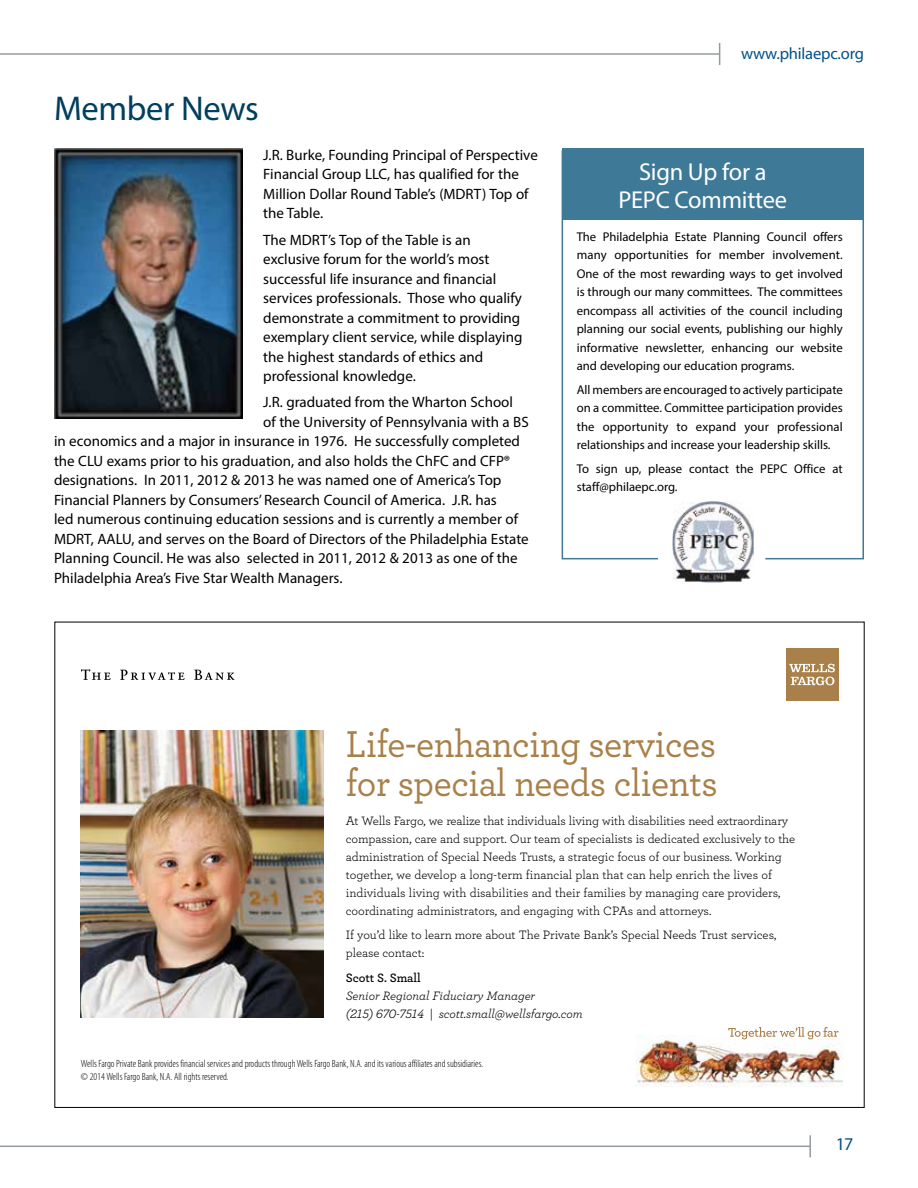
<style>
.page{position:relative;width:918px;height:1188px;background:#fff}
.page>*{position:absolute;margin:0;border:0;box-sizing:border-box;transform-origin:0 0}
.t1{font:500 39.15px/39.2px "Archer";letter-spacing:-.01em;color:#a98049;scale:.95 1}
.t2{font:34.5px "Myriad Pro";letter-spacing:-.01em;color:#003f5f}
.t3{font:24.45px/27.8px "Myriad Pro";letter-spacing:-.01em;color:#fff;text-align:center}
.t4{font:18px "Myriad";color:#005288}
.t5{font:16.5px "Myriad";letter-spacing:-.01em;color:#005288}
.t6{font:15px/19.5px "Myriad Pro";color:#000}
.t7{font:12.75px/18.5px "Myriad Pro";color:#000;text-align:justify}
.t8{font:12.75px/18px "Archer";letter-spacing:-.005em;color:#000}
.t9{font:italic 12.75px/18px "Archer";letter-spacing:-.005em;color:#000}
.t10{font:600 12.75px "Archer";letter-spacing:-.015em;color:#000}
.t11{font:300 condensed 10.5px/12.8px "Myriad Pro";color:#000}
</style>
<div class="page">
<hr style="left:0;top:1146px;width:811px;height:1px;background:#949ca1">
<hr style="left:809px;top:1135px;width:2px;height:22px;background:#949ca1">
<hr style="left:0;top:53px;width:720px;height:2px;background:#949ca1">
<svg style="left:719px;top:43px;width:1px;height:22px"></svg>
<div style="left:562px;top:150px;width:302px;height:409px;border:2px solid #3e7998"></div>
<div style="left:562px;top:148px;width:302px;height:72px;background:#3e7998"></div>
<div style="left:656px;top:492px;width:112px;height:104px;background:#fff;border-radius:50%"></div>
<img style="left:673px;top:501px;width:81px;height:81px">
<img style="left:55px;top:148px;width:187px;height:270px">
<div style="left:786px;top:648px;width:53px;height:53px;background:#a98049"></div>
<svg style="left:789px;top:664px;width:46px;height:21px"></svg>
<img style="left:636px;top:1036px;width:207px;height:51px">
<svg style="left:728px;top:1027px;width:111px;height:12px"></svg>
<svg style="left:81px;top:669px;width:30px;height:11px"></svg>
<svg style="left:120px;top:670px;width:65px;height:10px"></svg>
<svg style="left:194px;top:670px;width:40px;height:10px"></svg>
<img style="left:81px;top:731px;width:242px;height:287px">
<h2 class="t2" style="left:54px;top:88px;width:206px">Member News</h2>
<p class="t6" style="left:263px;top:145px;width:276px">J.R. Burke, Founding Principal of Perspective Financial Group LLC, has qualified for the Million Dollar Round Table’s (MDRT) Top of the Table.</p>
<p class="t6" style="left:263px;top:229px;width:261px">The MDRT’s Top of the Table is an exclusive forum for the world’s most successful life insurance and financial services professionals. Those who qualify demonstrate a commitment to providing exemplary client service, while displaying the highest standards of ethics and professional knowledge.</p>
<p class="t6" style="left:263px;top:392px;width:251px">J.R. graduated from the Wharton School</p>
<p class="t6" style="left:263px;top:412px;width:267px">of the University of Pennsylvania with a BS</p>
<p class="t6" style="left:54px;top:431px;width:468px">in economics and a major in insurance in 1976. He successfully completed</p>
<p class="t6" style="left:54px;top:451px;width:458px">the CLU exams prior to his graduation, and also holds the ChFC and CFP®</p>
<p class="t6" style="left:54px;top:470px;width:449px">designations. In 2011, 2012 &amp; 2013 he was named one of America’s Top</p>
<p class="t6" style="left:54px;top:490px;width:444px">Financial Planners by Consumers’ Research Council of America. J.R. has</p>
<p class="t6" style="left:54px;top:509px;width:466px">led numerous continuing education sessions and is currently a member of</p>
<p class="t6" style="left:54px;top:529px;width:476px">MDRT, AALU, and serves on the Board of Directors of the Philadelphia Estate</p>
<p class="t6" style="left:54px;top:548px;width:465px">Planning Council. He was also selected in 2011, 2012 &amp; 2013 as one of the</p>
<p class="t6" style="left:54px;top:568px;width:290px">Philadelphia Area’s Five Star Wealth Managers.</p>
<p class="t5" style="left:741px;top:46px;width:124px">www.philaepc.org</p>
<h3 class="t3" style="left:618px;top:158px;width:170px">Sign Up for a<br>PEPC Committee</h3>
<p class="t7" style="left:577px;top:227px;width:268px">The Philadelphia Estate Planning Council offers many opportunities for member involvement.<br>One of the most rewarding ways to get involved is through our many committees. The committees encompass all activities of the council including planning our social events, publishing our highly informative newsletter, enhancing our website and developing our education programs.</p>
<p class="t7" style="left:577px;top:380px;width:268px">All members are encouraged to actively participate on a committee. Committee participation provides the opportunity to expand your professional relationships and increase your leadership skills.</p>
<p class="t7" style="left:577px;top:459px;width:267px">To sign up, please contact the PEPC Office at staff@philaepc.org.</p>
<h1 class="t1" style="left:346px;top:722px;width:393px">Life-enhancing services for special needs clients</h1>
<p class="t8" style="left:346px;top:811px;width:451px">At Wells Fargo, we realize that individuals living with disabilities need extraordinary compassion, care and support. Our team of specialists is dedicated exclusively to the administration of Special Needs Trusts, a strategic focus of our business. Working together, we develop a long-term financial plan that can help enrich the lives of individuals living with disabilities and their families by managing care providers, coordinating administrators, and engaging with CPAs and attorneys.</p>
<p class="t8" style="left:346px;top:926px;width:432px">If you’d like to learn more about The Private Bank’s Special Needs Trust services, please contact:</p>
<p class="t10" style="left:346px;top:968px;width:76px">Scott S. Small</p>
<p class="t9" style="left:346px;top:986px;width:238px">Senior Regional Fiduciary Manager<br>(215) 670-7514 | scott.small@wellsfargo.com</p>
<p class="t11" style="left:81px;top:1058px;width:404px">Wells Fargo Private Bank provides financial services and products through Wells Fargo Bank, N.A. and its various affiliates and subsidiaries. © 2014 Wells Fargo Bank, N.A. All rights reserved.</p>
<p class="t4" style="left:836px;top:1135px;width:19px">17</p>
</div>
